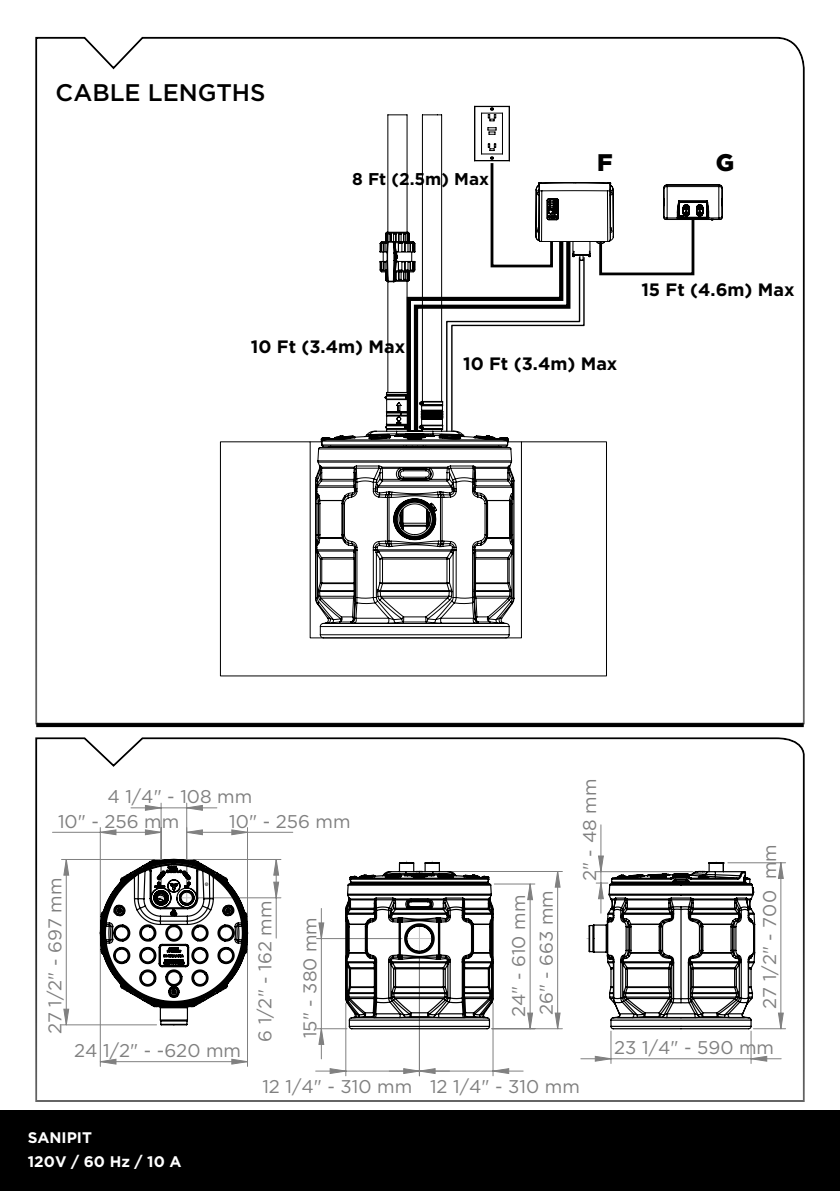
<style>
.page{position:relative;width:840px;height:1191px;background:#fff}
.page>*{position:absolute;margin:0;border:0;box-sizing:border-box;transform-origin:0 0}
.t1{font:500 24px "Gotham";color:#000}
.t2{font:900 24px "Gotham";color:#000}
.t3{font:18.4px/27.6px "Gotham";color:#808080}
.t4{font:700 18px "Gotham";color:#000}
.t5{font:700 17px "Gotham";color:#000}
.t6{font:700 15.4px/24.4px "Gotham";color:#fff}
</style>
<div class="page">
<hr style="left:36px;top:723px;width:767px;height:4px;background:#000">
<div style="left:0;top:1110px;width:839px;height:81px;background:#000"></div>
<svg style="left:220px;top:441px;width:386px;height:235px"></svg>
<svg style="left:314px;top:114px;width:298px;height:524px"></svg>
<svg style="left:404px;top:106px;width:181px;height:329px"></svg>
<svg style="left:597px;top:184px;width:125px;height:93px"></svg>
<hr style="left:345px;top:1003px;width:1px;height:72px;background:#808080">
<hr style="left:419px;top:956px;width:1px;height:119px;background:#808080">
<hr style="left:492px;top:1003px;width:1px;height:72px;background:#808080">
<hr style="left:492px;top:1070px;width:31px;height:1px;background:#808080">
<hr style="left:160px;top:803px;width:1px;height:85px;background:#808080">
<hr style="left:186px;top:803px;width:1px;height:83px;background:#808080">
<hr style="left:52px;top:832px;width:48px;height:1px;background:#808080">
<hr style="left:61px;top:859px;width:108px;height:1px;background:#808080">
<hr style="left:61px;top:1024px;width:95px;height:1px;background:#808080">
<hr style="left:610px;top:1031px;width:1px;height:32px;background:#808080">
<hr style="left:750px;top:1031px;width:1px;height:32px;background:#808080">
<hr style="left:580px;top:1058px;width:30px;height:1px;background:#808080">
<hr style="left:750px;top:1058px;width:30px;height:1px;background:#808080">
<hr style="left:494px;top:883px;width:40px;height:1px;background:#808080">
<hr style="left:491px;top:1028px;width:71px;height:1px;background:#808080">
<hr style="left:424px;top:871px;width:138px;height:1px;background:#808080">
<hr style="left:600px;top:825px;width:1px;height:46px;background:#808080">
<hr style="left:753px;top:1028px;width:32px;height:1px;background:#808080">
<hr style="left:727px;top:862px;width:58px;height:1px;background:#808080">
<svg style="left:100px;top:805px;width:408px;height:268px"></svg>
<svg style="left:594px;top:1055px;width:173px;height:7px"></svg>
<svg style="left:527px;top:856px;width:255px;height:172px"></svg>
<svg style="left:344px;top:861px;width:150px;height:169px"></svg>
<svg style="left:586px;top:861px;width:169px;height:169px"></svg>
<svg style="left:63px;top:858px;width:216px;height:168px"></svg>
<h1 class="t1" style="left:56px;top:77px;width:211px">CABLE LENGTHS</h1>
<p class="t5" style="left:352px;top:168px;width:138px">8 Ft (2.5m) Max</p>
<h1 class="t2" style="left:596px;top:146px;width:17px">F</h1>
<h1 class="t2" style="left:715px;top:146px;width:20px">G</h1>
<p class="t4" style="left:641px;top:278px;width:155px">15 Ft (4.6m) Max</p>
<p class="t4" style="left:251px;top:334px;width:156px">10 Ft (3.4m) Max</p>
<p class="t4" style="left:463px;top:351px;width:156px">10 Ft (3.4m) Max</p>
<p class="t3" style="left:107px;top:782px;width:146px">4 1/4" - 108 mm</p>
<p class="t3" style="left:58px;top:806px;width:123px">10" - 256 mm</p>
<p class="t3" style="left:229px;top:806px;width:123px">10" - 256 mm</p>
<p class="t3" style="left:41px;top:1034px;width:158px;rotate:-90deg">27 1/2" - 697 mm</p>
<p class="t3" style="left:74px;top:1036px;width:168px">24 1/2" - -620 mm</p>
<p class="t6" style="left:28px;top:1125px;width:155px">SANIPIT<br>120V / 60 Hz / 10 A</p>
<p class="t3" style="left:250px;top:1042px;width:143px;rotate:-90deg">6 1/2" - 162 mm</p>
<p class="t3" style="left:296px;top:1038px;width:123px;rotate:-90deg">15" - 380 mm</p>
<p class="t3" style="left:262px;top:1072px;width:151px">12 1/4" - 310 mm</p>
<p class="t3" style="left:504px;top:1017px;width:128px;rotate:-90deg">24" - 610 mm<br>26" - 663 mm</p>
<p class="t3" style="left:575px;top:881px;width:104px;rotate:-90deg">2" - 48 mm</p>
<p class="t3" style="left:430px;top:1072px;width:151px">12 1/4" - 310 mm</p>
<p class="t3" style="left:754px;top:1008px;width:166px;rotate:-90deg">27 1/2" - 700 mm</p>
<p class="t3" style="left:614px;top:1033px;width:161px">23 1/4" - 590 mm</p>
</div>
